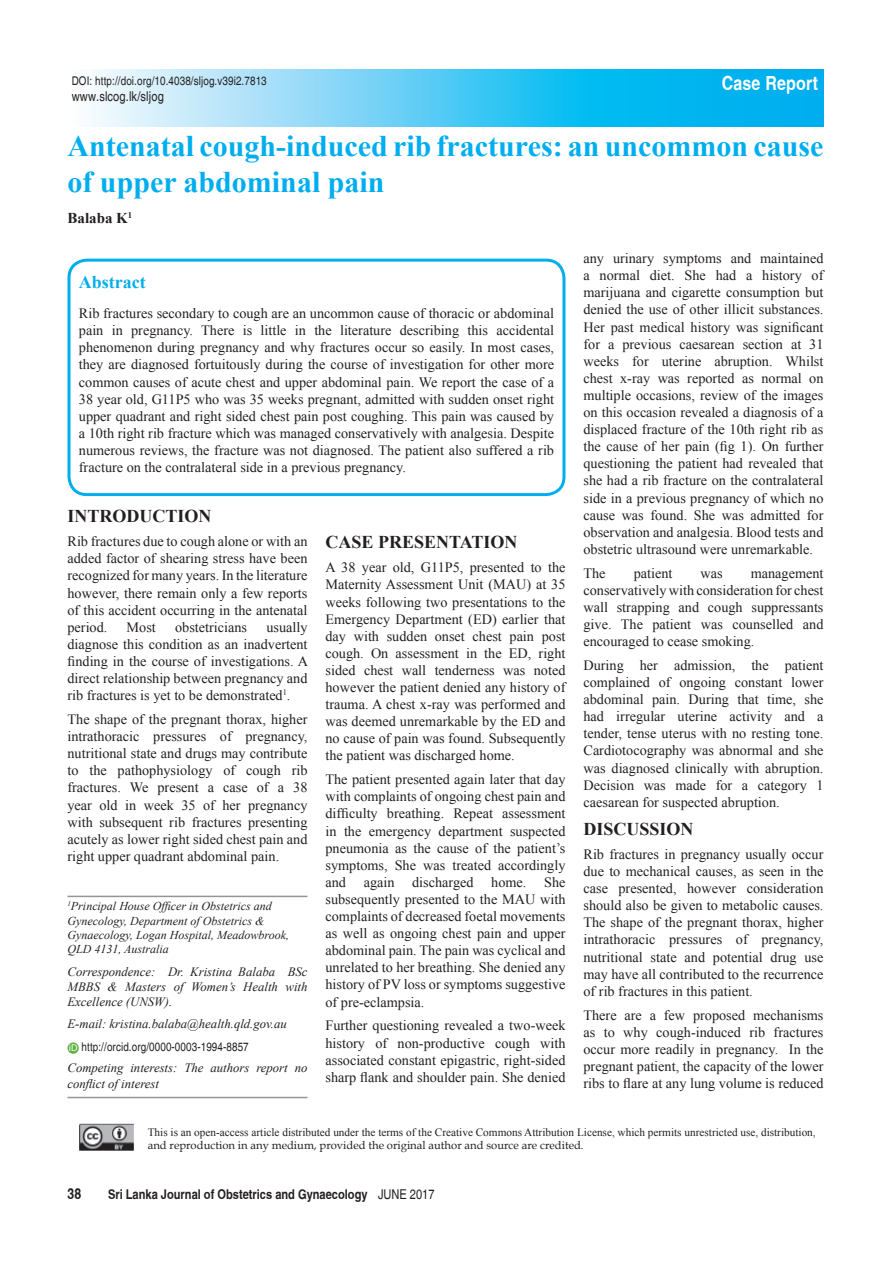
<style>
.page{position:relative;width:891px;height:1269px;background:#fff}
.page>*{position:absolute;margin:0;border:0;box-sizing:border-box;transform-origin:0 0}
.t1{font:700 30px/36px "Times New Roman";color:#00aeef}
.t2{font:700 condensed 19.5px "Helvetica";letter-spacing:.01em;color:#fff}
.t3{font:700 18px "Times New Roman";color:#231f20}
.t4{font:700 18px "Times New Roman";color:#00aeef}
.t5{font:700 15px "Times New Roman";color:#231f20}
.t6{font:700 condensed 15px "Helvetica";color:#231f20}
.t7{font:14.25px/17.1px "Times New Roman";color:#231f20;text-align:justify}
.t8{font:700 condensed 13.5px "Helvetica";color:#231f20}
.t9{font:condensed 13.5px "Helvetica";letter-spacing:.01em;color:#231f20}
.t10{font:italic 12.75px/15.3px "Times New Roman";color:#231f20;text-align:justify}
.t11{font:italic 12px/14.4px "Times New Roman";color:#231f20}
.t12{font:condensed 12px "Helvetica";letter-spacing:.01em;color:#231f20}
.t13{font:11.25px "Times New Roman";color:#231f20}
.t14{font:11.25px "Book Antiqua";color:#231f20}
.s1{font-family:"Myriad Pro";font-stretch:normal;font-size:9.75px;color:#fff}
.s2{font-weight:400}
</style>
<div class="page">
<hr style="left:68px;top:896px;width:240px;height:1px;background:#939598">
<hr style="left:68px;top:1097px;width:240px;height:1px;background:#939598">
<svg style="left:92px;top:70px;width:732px;height:56px;background:#57ccf4"></svg>
<img style="left:79px;top:1123px;width:55px;height:28px">
<div style="left:68px;top:259px;width:498px;height:237px;border:3px solid #00aeef;border-radius:18px"></div>
<div style="left:68px;top:1042px;width:11px;height:12px;background:#60b346;border-radius:50%"></div>
<p class="t12" style="left:72px;top:73px;width:196px">DOI: http://doi.org/10.4038/sljog.v39i2.7813</p>
<p class="t9" style="left:72px;top:88px;width:94px">www.slcog.lk/sljog</p>
<h2 class="t2" style="left:722px;top:72px;width:98px">Case Report</h2>
<h1 class="t1" style="left:68px;top:127px;width:757px">Antenatal cough-induced rib fractures: an uncommon cause of upper abdominal pain</h1>
<p class="t5" style="left:68px;top:208px;width:66px">Balaba K<sup>1</sup></p>
<p class="t7" style="left:584px;top:250px;width:242px">any urinary symptoms and maintained a normal diet. She had a history of marijuana and cigarette consumption but denied the use of other illicit substances.<br>Her past medical history was significant for a previous caesarean section at 31 weeks for uterine abruption. Whilst chest x-ray was reported as normal on multiple occasions, review of the images on this occasion revealed a diagnosis of a displaced fracture of the 10th right rib as the cause of her pain (fig 1). On further questioning the patient had revealed that she had a rib fracture on the contralateral side in a previous pregnancy of which no cause was found. She was admitted for observation and analgesia. Blood tests and obstetric ultrasound were unremarkable.</p>
<p class="t7" style="left:584px;top:564px;width:24px">The</p>
<p class="t7" style="left:634px;top:564px;width:40px">patient</p>
<p class="t7" style="left:701px;top:564px;width:24px">was</p>
<p class="t4" style="left:79px;top:269px;width:68px">Abstract</p>
<p class="t7" style="left:79px;top:305px;width:477px">Rib fractures secondary to cough are an uncommon cause of thoracic or abdominal pain in pregnancy. There is little in the literature describing this accidental phenomenon during pregnancy and why fractures occur so easily. In most cases, they are diagnosed fortuitously during the course of investigation for other more common causes of acute chest and upper abdominal pain. We report the case of a 38 year old, G11P5 who was 35 weeks pregnant, admitted with sudden onset right upper quadrant and right sided chest pain post coughing. This pain was caused by a 10th right rib fracture which was managed conservatively with analgesia. Despite numerous reviews, the fracture was not diagnosed. The patient also suffered a rib fracture on the contralateral side in a previous pregnancy.</p>
<p class="t3" style="left:68px;top:504px;width:145px">Introduction</p>
<p class="t7" style="left:68px;top:533px;width:242px">Rib fractures due to cough alone or with an added factor of shearing stress have been recognized for many years. In the literature however, there remain only a few reports of this accident occurring in the antenatal period.</p>
<p class="t3" style="left:326px;top:530px;width:193px">Case presentation</p>
<p class="t7" style="left:326px;top:559px;width:242px">A 38 year old, G11P5, presented to the Maternity Assessment Unit (MAU) at 35 weeks following two presentations to the Emergency Department (ED) earlier that day with sudden onset chest pain post cough. On assessment in the ED, right sided chest wall tenderness was noted however the patient denied any history of trauma. A chest x-ray was performed and was deemed unremarkable by the ED and no cause of pain was found. Subsequently the patient was discharged home.</p>
<p class="t7" style="left:326px;top:771px;width:242px">The patient presented again later that day with complaints of ongoing chest pain and difficulty breathing. Repeat assessment in the emergency department suspected pneumonia as the cause of the patient’s symptoms, She was treated accordingly and again discharged home. She subsequently presented to the MAU with complaints of decreased foetal movements as well as ongoing chest pain and upper abdominal pain. The pain was cyclical and unrelated to her breathing. She denied any history of PV loss or symptoms suggestive of pre-eclampsia.</p>
<p class="t7" style="left:326px;top:1017px;width:242px">Further questioning revealed a two-week history of non-productive cough with associated constant epigastric, right-sided sharp flank and shoulder pain. She denied</p>
<p class="t7" style="left:584px;top:564px;width:242px;text-indent:167px">management conservatively with consideration for chest wall strapping and cough suppressants give. The patient was counselled and encouraged to cease smoking.</p>
<p class="t7" style="left:584px;top:656px;width:242px">During her admission, the patient complained of ongoing constant lower abdominal pain. During that time, she had irregular uterine activity and a tender, tense uterus with no resting tone.<br>Cardiotocography was abnormal and she was diagnosed clinically with abruption.<br>Decision was made for a category 1 caesarean for suspected abruption.</p>
<p class="t3" style="left:584px;top:817px;width:112px">Discussion</p>
<p class="t7" style="left:584px;top:845px;width:242px">Rib fractures in pregnancy usually occur due to mechanical causes, as seen in the case presented, however consideration should also be given to metabolic causes.<br>The shape of the pregnant thorax, higher intrathoracic pressures of pregnancy, nutritional state and potential drug use may have all contributed to the recurrence of rib fractures in this patient.</p>
<p class="t7" style="left:584px;top:1006px;width:242px">There are a few proposed mechanisms as to why cough-induced rib fractures occur more readily in pregnancy. In the pregnant patient, the capacity of the lower ribs to flare at any lung volume is reduced</p>
<p class="t13" style="left:148px;top:1124px;width:670px">This is an open-access article distributed under the terms of the Creative Commons Attribution License, which permits unrestricted use, distribution,</p>
<p class="t14" style="left:148px;top:1138px;width:438px">and reproduction in any medium, provided the original author and source are credited.</p>
<p class="t7" style="left:68px;top:618px;width:242px;text-indent:199px">usually diagnose this condition as an inadvertent finding in the course of investigations. A direct relationship between pregnancy and rib fractures is yet to be demonstrated<sup>1</sup>.</p>
<p class="t7" style="left:68px;top:710px;width:242px">The shape of the pregnant thorax, higher intrathoracic pressures of pregnancy, nutritional state and drugs may contribute to the pathophysiology of cough rib fractures. We present a case of a 38 year old in week 35 of her pregnancy with subsequent rib fractures presenting acutely as lower right sided chest pain and right upper quadrant abdominal pain.</p>
<p class="t7" style="left:127px;top:618px;width:31px">Most</p>
<p class="t7" style="left:175px;top:618px;width:74px">obstetricians</p>
<p class="t11" style="left:68px;top:899px;width:223px"><sup>1</sup>Principal House Officer in Obstetrics and Gynecology, Department of Obstetrics &amp; Gynaecology, Logan Hospital, Meadowbrook, QLD 4131, Australia</p>
<p class="t10" style="left:68px;top:963px;width:242px">Correspondence: Dr. Kristina Balaba BSc MBBS &amp; Masters of Women’s Health with Excellence (UNSW).</p>
<p class="t10" style="left:68px;top:1016px;width:221px">E-mail: kristina.balaba@health.qld.gov.au</p>
<p class="t10" style="left:68px;top:1060px;width:241px">Competing interests: The authors report no conflict of interest</p>
<p class="t12" style="left:69px;top:1040px;width:181px"><span class="s1">iD</span> http://orcid.org/0000-0003-1994-8857</p>
<p class="t6" style="left:68px;top:1185px;width:15px">38</p>
<p class="t8" style="left:108px;top:1186px;width:328px">Sri Lanka Journal of Obstetrics and Gynaecology <span class="s2">JUNE 2017</span></p>
</div>
